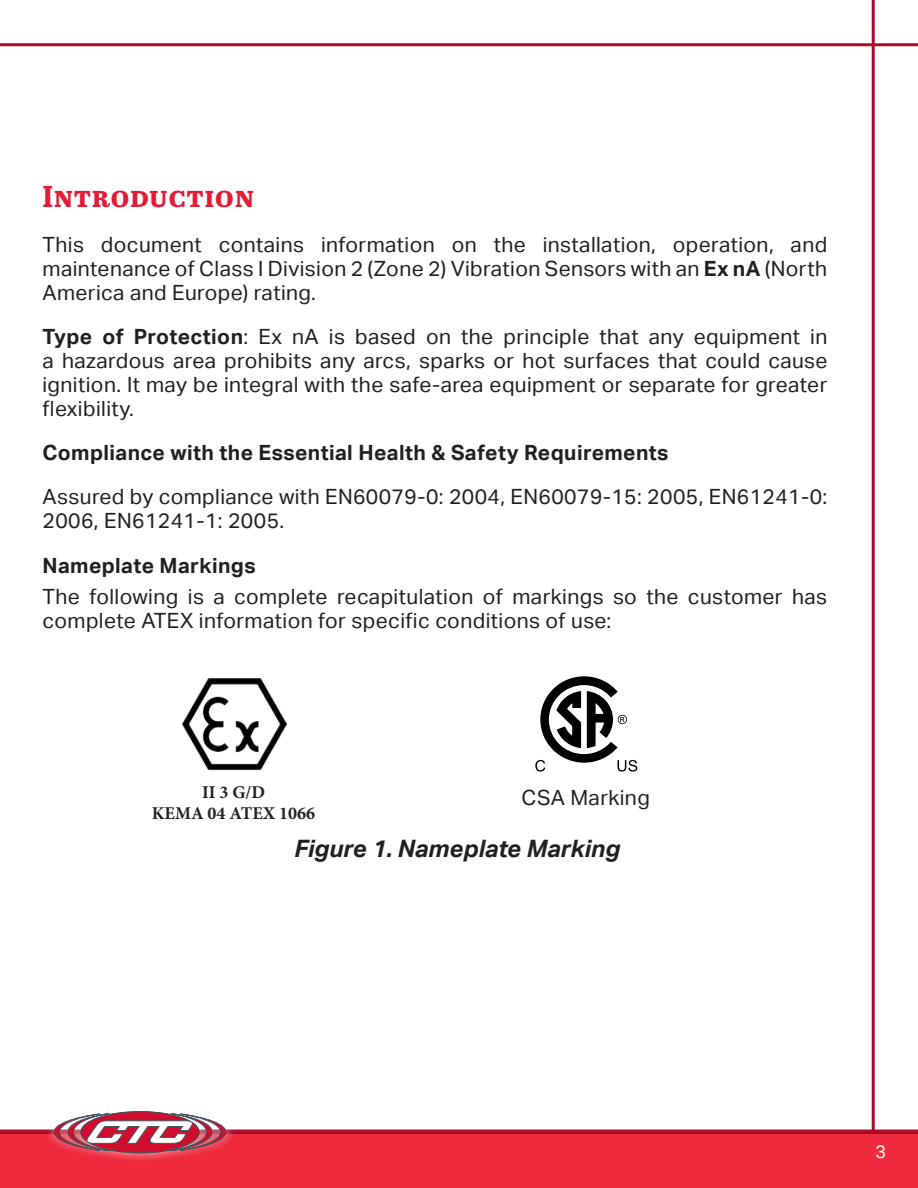
<style>
.page{position:relative;width:918px;height:1188px;background:#fff}
.page>*{position:absolute;margin:0;border:0;box-sizing:border-box;transform-origin:0 0}
.t1{font:700 30px "Abril Text";letter-spacing:.02em;color:#e21c37}
.t2{font:italic 700 24px "Aktiv Grotesk";color:#221f1f}
.t3{font:21px/24px "Aktiv Grotesk";letter-spacing:.02em;color:#221f1f;text-align:justify}
.t4{font:700 21px "Aktiv Grotesk";letter-spacing:.02em;color:#221f1f}
.t5{font:700 18px/21.6px "Minion Pro";color:#221f1f;text-align:center}
.t6{font:18px "Aktiv Grotesk";color:#fff}
.s1{font-weight:700}
</style>
<div class="page">
<hr style="left:872px;top:0;width:3px;height:1188px;background:#a90b2c">
<div style="left:0;top:1134px;width:918px;height:54px;background:#ee2a3c"></div>
<hr style="left:0;top:1130px;width:918px;height:4px;background:#a90b2c">
<div style="left:45px;top:1102px;width:190px;height:61px;background:#fff;opacity:.75"></div>
<svg style="left:54px;top:1112px;width:172px;height:41px"></svg>
<hr style="left:0;top:43px;width:918px;height:3px;background:#a90b2c">
<img style="left:183px;top:679px;width:103px;height:92px">
<svg style="left:535px;top:676px;width:102px;height:96px"></svg>
<h1 class="t1" style="left:43px;top:180px;width:213px">Introduction</h1>
<p class="t3" style="left:43px;top:234px;width:786px">This document contains information on the installation, operation, and maintenance of Class I Division 2 (Zone 2) Vibration Sensors with an <span class="s1">Ex nA</span> (North America and Europe) rating .</p>
<p class="t3" style="left:43px;top:326px;width:786px"><span class="s1">Type of Protection</span>: Ex nA is based on the principle that any equipment in a hazardous area prohibits any arcs, sparks or hot surfaces that could cause ignition . It may be integral with the safe-area equipment or separate for greater flexibility .</p>
<p class="t4" style="left:43px;top:444px;width:628px">Compliance with the Essential Health &amp; Safety Requirements</p>
<p class="t3" style="left:43px;top:487px;width:786px">Assured by compliance with EN60079-0: 2004, EN60079-15: 2005, EN61241-0:<br>2006, EN61241-1: 2005 .</p>
<p class="t4" style="left:43px;top:557px;width:215px">Nameplate Markings</p>
<p class="t3" style="left:43px;top:586px;width:786px">The following is a complete recapitulation of markings so the customer has complete ATEX information for specific conditions of use:</p>
<p class="t5" style="left:152px;top:781px;width:165px">II 3 G/D<br>KEMA 04 ATEX 1066</p>
<p class="t3" style="left:522px;top:788px;width:130px">CSA Marking</p>
<p class="t2" style="left:294px;top:839px;width:327px">Figure 1. Nameplate Marking</p>
<p class="t6" style="left:875px;top:1145px;width:12px">3</p>
</div>
